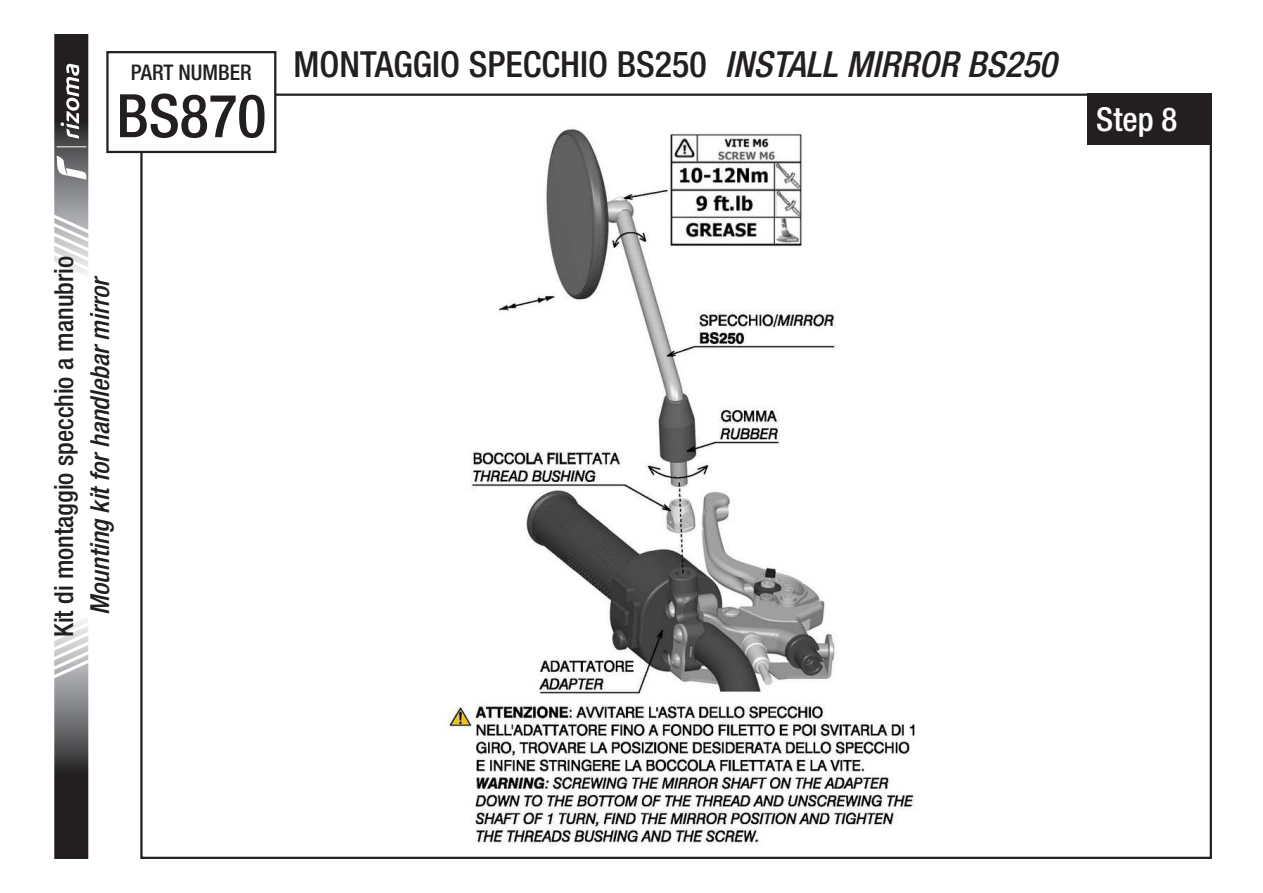
<style>
.page{position:relative;width:1263px;height:893px;background:#fff}
.page>*{position:absolute;margin:0;border:0;box-sizing:border-box;transform-origin:0 0}
.t1{font:500 condensed 60px "Helvetica Neue LT Std";color:#231f20}
.t2{font:500 condensed 36px "Helvetica Neue LT Std";color:#231f20}
.t3{font:500 condensed 33px "Helvetica Neue LT Std";color:#fff}
.t4{font:500 condensed 26.4px "Helvetica Neue LT Std";color:#231f20}
.t5{font:italic 500 condensed 26.4px "Helvetica Neue LT Std";color:#231f20}
.t6{font:500 condensed 21.6px "Helvetica Neue LT Std";color:#231f20}
.s1{font-style:italic}
</style>
<div class="page">
<img style="left:448px;top:127px;width:467px;height:718px">
<div style="left:1088px;top:94px;width:124px;height:51px;background:#231f20"></div>
<svg style="left:54px;top:620px;width:35px;height:239px;background:#706f70"></svg>
<svg style="left:54px;top:34px;width:35px;height:240px"></svg>
<div style="left:106px;top:51px;width:170px;height:102px;border:2px solid #231f20"></div>
<p class="t6" style="left:131px;top:59px;width:122px">PART NUMBER</p>
<h1 class="t1" style="left:116px;top:80px;width:151px">BS870</h1>
<p class="t2" style="left:293px;top:42px;width:765px">MONTAGGIO SPECCHIO BS250 <span class="s1">INSTALL MIRROR BS250</span></p>
<p class="t3" style="left:1096px;top:99px;width:83px">Step 8</p>
<p class="t4" style="left:48px;top:637px;width:383px;rotate:-90deg">Kit di montaggio specchio a manubrio</p>
<p class="t5" style="left:84px;top:615px;width:341px;rotate:-90deg">Mounting kit for handlebar mirror</p>
</div>
